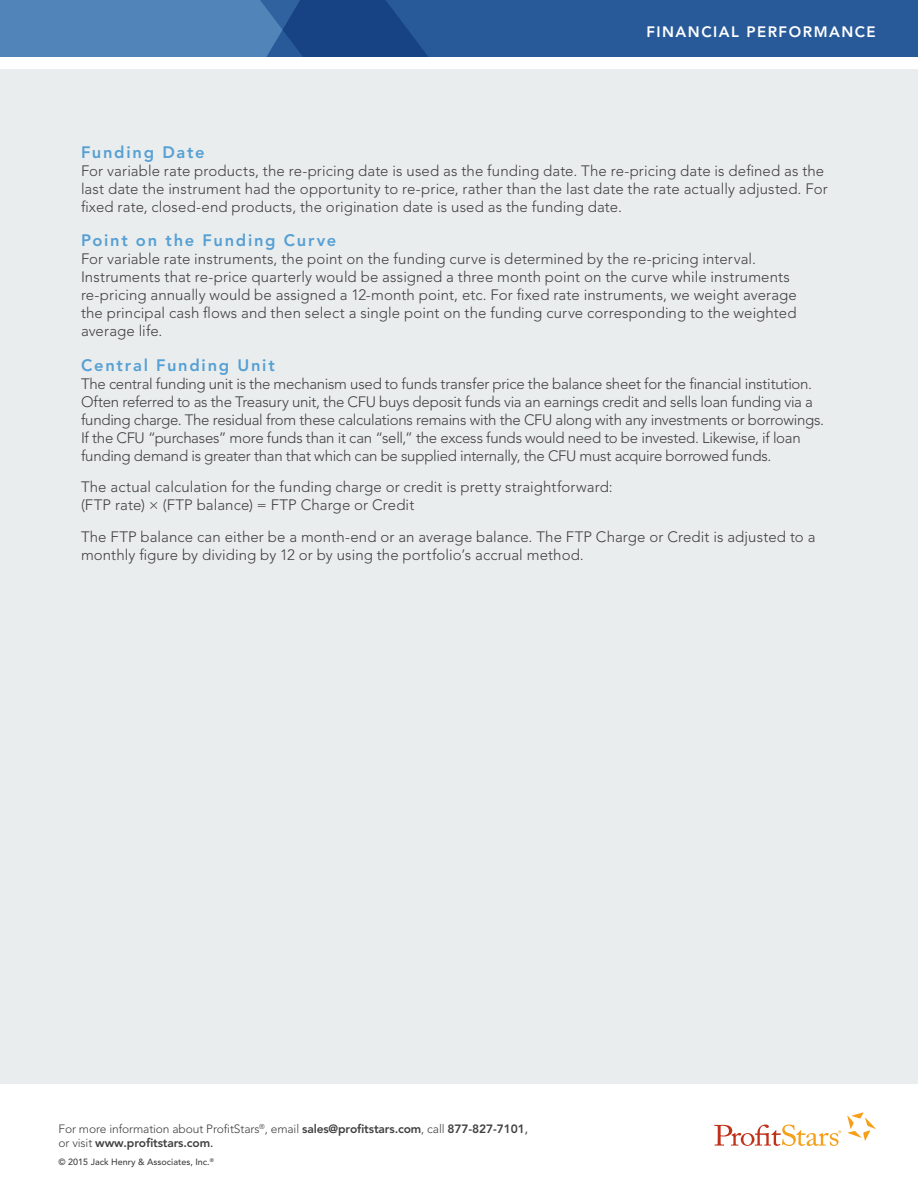
<style>
.page{position:relative;width:918px;height:1188px;background:#fff}
.page>*{position:absolute;margin:0;border:0;box-sizing:border-box;transform-origin:0 0}
.t1{font:800 16.5px "Avenir LT Std";letter-spacing:.105em;color:#56a0d3}
.t2{font:300 15px/18px "Avenir LT Std";letter-spacing:.005em;color:#414042}
.t3{font:300 15px/18px "Avenir LT Std";letter-spacing:-.02em;color:#414042}
.t4{font:800 15px "Avenir LT Std";letter-spacing:.1em;color:#fff}
.t5{font:300 12px/13.5px "Avenir LT Std";letter-spacing:-.01em;color:#414042}
.t6{font:500 9px "Avenir LT Std";color:#414042}
.s1{font-weight:800}
.s2{font-weight:500}
</style>
<div class="page">
<div style="left:0;top:69px;width:918px;height:1015px;background:#eaedee"></div>
<div style="left:0;top:0;width:918px;height:56px;background:#5185b9"></div>
<svg style="left:260px;top:0;width:658px;height:56px;background:#255695"></svg>
<svg style="left:714px;top:1125px;width:127px;height:21px"></svg>
<svg style="left:847px;top:1112px;width:29px;height:29px"></svg>
<p class="t4" style="left:646px;top:23px;width:231px">FINANCIAL PERFORMANCE</p>
<p class="t1" style="left:81px;top:142px;width:125px">Funding Date</p>
<p class="t2" style="left:81px;top:162px;width:748px">For variable rate products, the re-pricing date is used as the funding date. The re-pricing date is defined as the last date the instrument had the opportunity to re-price, rather than the last date the rate actually adjusted. For fixed rate, closed-end products, the origination date is used as the funding date.</p>
<p class="t1" style="left:81px;top:231px;width:257px">Point on the Funding Curve</p>
<p class="t2" style="left:81px;top:250px;width:717px">For variable rate instruments, the point on the funding curve is determined by the re-pricing interval.<br>Instruments that re-price quarterly would be assigned a three month point on the curve while instruments re-pricing annually would be assigned a 12-month point, etc. For fixed rate instruments, we weight average the principal cash flows and then select a single point on the funding curve corresponding to the weighted average life.</p>
<p class="t1" style="left:81px;top:355px;width:195px">Central Funding Unit</p>
<p class="t3" style="left:81px;top:375px;width:745px">The central funding unit is the mechanism used to funds transfer price the balance sheet for the financial institution.<br>Often referred to as the Treasury unit, the CFU buys deposit funds via an earnings credit and sells loan funding via a funding charge. The residual from these calculations remains with the CFU along with any investments or borrowings.<br>If the CFU “purchases” more funds than it can “sell,” the excess funds would need to be invested. Likewise, if loan funding demand is greater than that which can be supplied internally, the CFU must acquire borrowed funds.</p>
<p class="t2" style="left:81px;top:478px;width:533px">The actual calculation for the funding charge or credit is pretty straightforward: (FTP rate) × (FTP balance) = FTP Charge or Credit</p>
<p class="t2" style="left:81px;top:528px;width:736px">The FTP balance can either be a month-end or an average balance. The FTP Charge or Credit is adjusted to a monthly figure by dividing by 12 or by using the portfolio’s accrual method.</p>
<p class="t5" style="left:59px;top:1123px;width:471px">For more information about ProfitStars<sup>®</sup>, email <span class="s1">sales@profitstars.com</span>, call <span class="s1">877-827-7101</span><span class="s2">, </span>or visit <span class="s1">www.profitstars.com</span><span class="s2">.</span></p>
<p class="t6" style="left:59px;top:1157px;width:157px">© 2015 Jack Henry &amp; Associates, Inc.<sup>®</sup></p>
</div>
